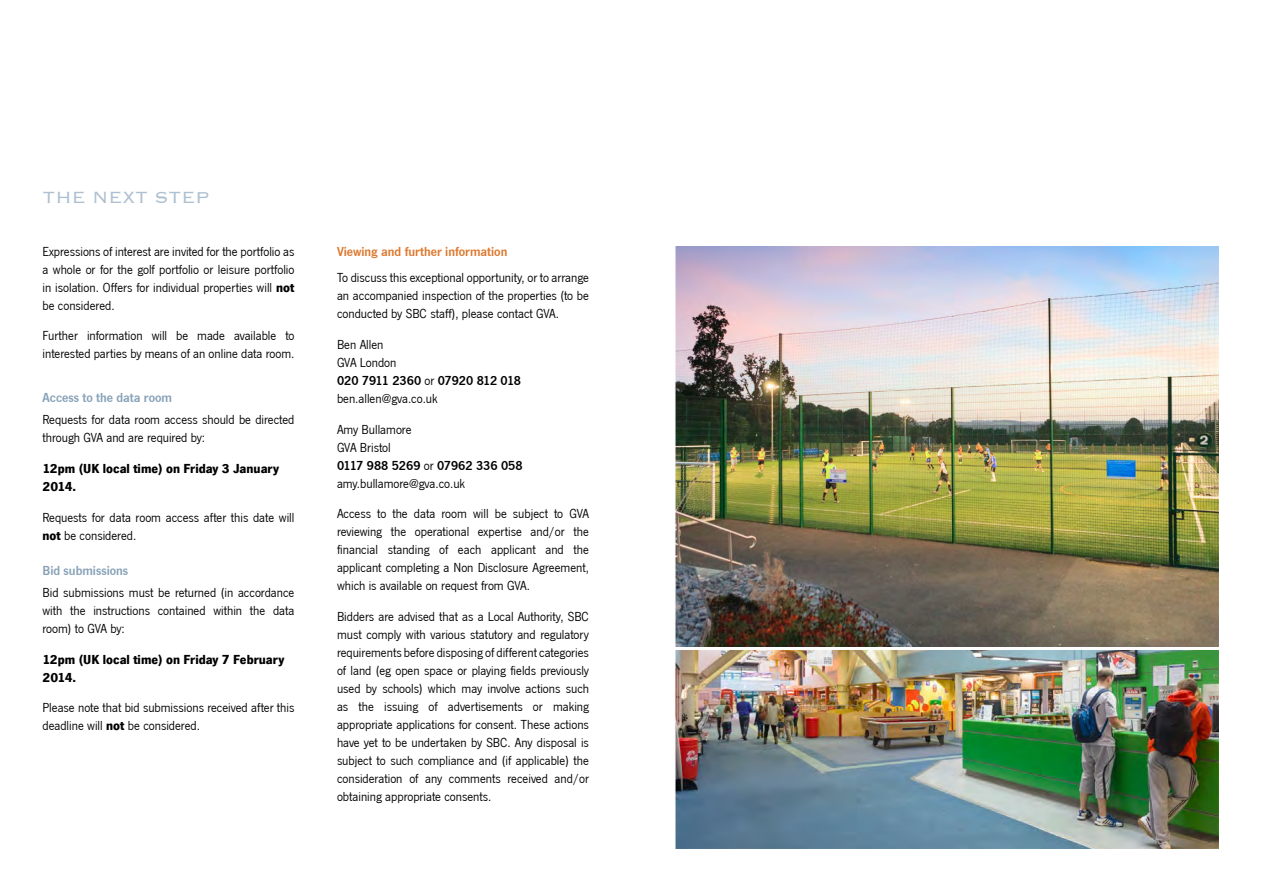
<style>
.page{position:relative;width:1263px;height:893px;background:#fff}
.page>*{position:absolute;margin:0;border:0;box-sizing:border-box;transform-origin:0 0}
.t1{font:300 21px "Copperplate";color:#aec0d0}
.t2{font:13.5px/18px "News Got T";color:#000}
.t3{font:700 13.5px/18px "News Got T";color:#000}
.t4{font:600 13.5px "News Got T";color:#88a2b8}
.t5{font:600 13.5px "News Got T";color:#de782f}
.s1{font-weight:700}
.s2{font-weight:600}
</style>
<div class="page">
<img style="left:677px;top:247px;width:540px;height:398px">
<div style="left:674px;top:244px;width:546px;height:404px;border:2px solid #fff"></div>
<img style="left:677px;top:651px;width:540px;height:196px">
<div style="left:674px;top:648px;width:546px;height:202px;border:2px solid #fff"></div>
<h1 class="t1" style="left:43px;top:184px;width:168px">The next step</h1>
<p class="t2" style="left:43px;top:242px;width:253px;text-align:justify">Expressions of interest are invited for the portfolio as a whole or for the golf portfolio or leisure portfolio in isolation. Offers for individual properties will <span class="s1">not </span>be considered.</p>
<p class="t2" style="left:43px;top:327px;width:253px">Further information will be made available to interested parties by means of an online data room.</p>
<p class="t4" style="left:43px;top:389px;width:131px">Access to the data room</p>
<p class="t2" style="left:43px;top:411px;width:253px">Requests for data room access should be directed through GVA and are required by:</p>
<p class="t3" style="left:43px;top:459px;width:238px">12pm (UK local time) on Friday 3 January<br>2014.</p>
<p class="t2" style="left:43px;top:508px;width:253px">Requests for data room access after this date will <span class="s1">not</span> be considered.</p>
<p class="t4" style="left:43px;top:562px;width:87px">Bid submissions</p>
<p class="t2" style="left:43px;top:584px;width:253px;text-align:justify">Bid submissions must be returned (in accordance with the instructions contained within the data room) to GVA by:</p>
<p class="t3" style="left:43px;top:650px;width:243px">12pm (UK local time) on Friday 7 February<br>2014.</p>
<p class="t2" style="left:43px;top:699px;width:253px">Please note that bid submissions received after this deadline will <span class="s1">not</span> be considered.</p>
<p class="t5" style="left:337px;top:243px;width:172px">Viewing and further information</p>
<p class="t2" style="left:337px;top:269px;width:253px;text-align:justify">To discuss this exceptional opportunity, or to arrange an accompanied inspection of the properties (to be conducted by SBC staff), please contact GVA.</p>
<p class="t2" style="left:337px;top:336px;width:185px">Ben Allen<br>GVA London<br><span class="s2">020 7911 2360</span> or <span class="s2">07920 812 018 </span>ben.allen@gva.co.uk</p>
<p class="t2" style="left:337px;top:420px;width:187px">Amy Bullamore<br>GVA Bristol<br><span class="s2">0117 988 5269</span> or <span class="s2">07962 336 058 </span>amy.bullamore@gva.co.uk</p>
<p class="t2" style="left:337px;top:505px;width:253px;text-align:justify">Access to the data room will be subject to GVA reviewing the operational expertise and/or the financial standing of each applicant and the applicant completing a Non Disclosure Agreement, which is available on request from GVA.</p>
<p class="t2" style="left:337px;top:608px;width:253px;text-align:justify">Bidders are advised that as a Local Authority, SBC must comply with various statutory and regulatory requirements before disposing of different categories of land (eg open space or playing fields previously used by schools) which may involve actions such as the issuing of advertisements or making appropriate applications for consent. These actions have yet to be undertaken by SBC. Any disposal is subject to such compliance and (if applicable) the consideration of any comments received and/or obtaining appropriate consents.</p>
</div>
